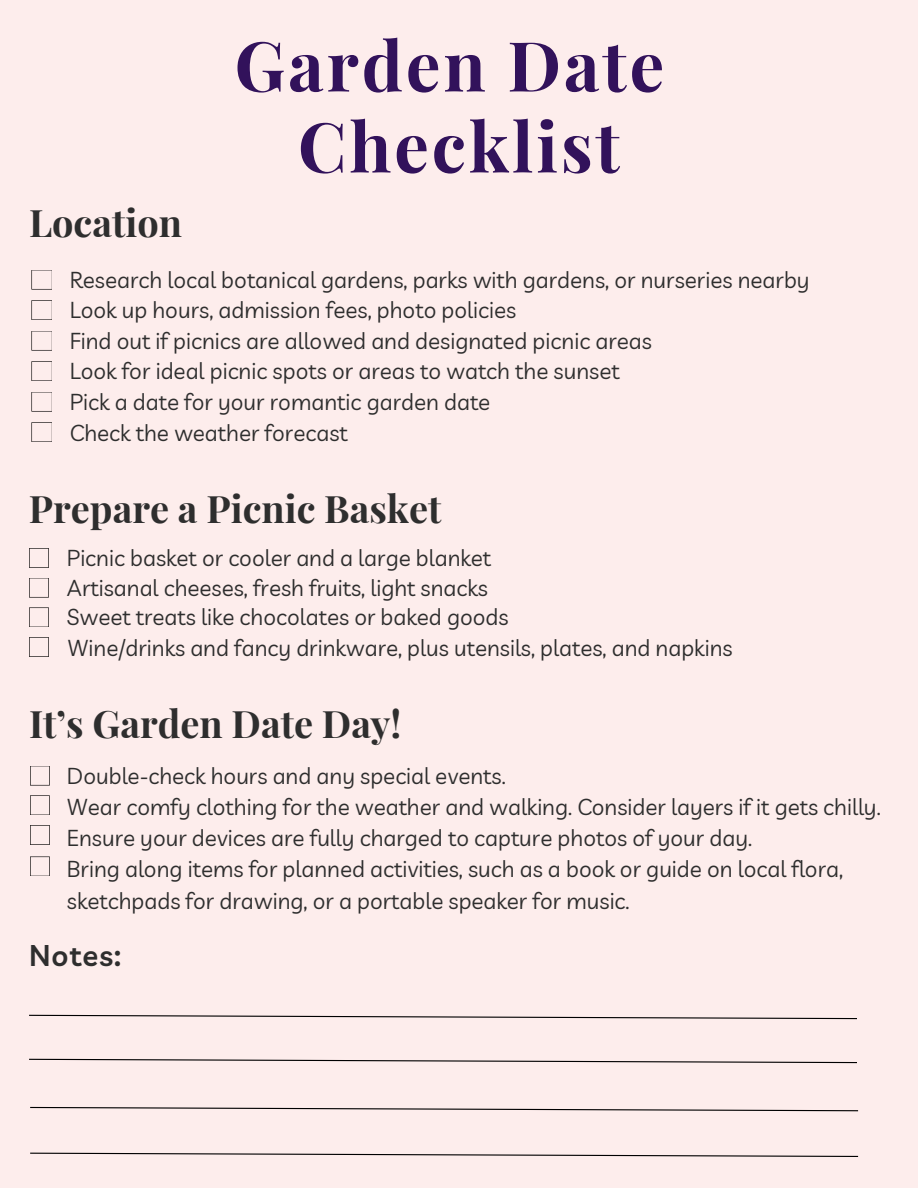
<style>
.page{position:relative;width:918px;height:1188px;background:#fdedec}
.page>*{position:absolute;margin:0;border:0;box-sizing:border-box;transform-origin:0 0}
.t1{font:700 69px/81px "Playfair Display";letter-spacing:.04em;color:#32125b;text-align:center}
.t2{font:700 37.95px "Playfair Display";color:#2e2e2e}
.t3{font:600 29.25px "Livvic";letter-spacing:.035em;color:#2e2e2e}
.t4{font:22.5px/31.5px "Livvic";color:#2e2e2e}
</style>
<div class="page">
<svg style="left:30px;top:1106px;width:829px;height:6px"></svg>
<svg style="left:29px;top:1014px;width:828px;height:6px"></svg>
<svg style="left:29px;top:1058px;width:828px;height:6px"></svg>
<svg style="left:31px;top:270px;width:21px;height:20px"></svg>
<svg style="left:31px;top:300px;width:21px;height:20px"></svg>
<svg style="left:31px;top:331px;width:21px;height:20px"></svg>
<svg style="left:31px;top:361px;width:21px;height:20px"></svg>
<svg style="left:31px;top:392px;width:21px;height:20px"></svg>
<svg style="left:31px;top:422px;width:21px;height:20px"></svg>
<svg style="left:29px;top:548px;width:20px;height:20px"></svg>
<svg style="left:29px;top:578px;width:20px;height:20px"></svg>
<svg style="left:29px;top:607px;width:20px;height:20px"></svg>
<svg style="left:29px;top:637px;width:20px;height:20px"></svg>
<svg style="left:30px;top:766px;width:20px;height:20px"></svg>
<svg style="left:30px;top:795px;width:20px;height:20px"></svg>
<svg style="left:30px;top:825px;width:20px;height:20px"></svg>
<svg style="left:30px;top:857px;width:20px;height:19px"></svg>
<svg style="left:30px;top:1152px;width:829px;height:5px"></svg>
<h2 class="t1" style="left:235px;top:22px;width:431px">Garden Date<br>Checklist</h2>
<p class="t2" style="left:29px;top:196px;width:154px">Location</p>
<p class="t4" style="left:70px;top:263px;width:741px">Research local botanical gardens, parks with gardens, or nurseries nearby</p>
<p class="t4" style="left:70px;top:294px;width:448px">Look up hours, admission fees, photo policies</p>
<p class="t4" style="left:70px;top:325px;width:584px">Find out if picnics are allowed and designated picnic areas</p>
<p class="t4" style="left:70px;top:355px;width:551px">Look for ideal picnic spots or areas to watch the sunset</p>
<p class="t4" style="left:70px;top:386px;width:422px">Pick a date for your romantic garden date</p>
<h2 class="t4" style="left:70px;top:416px;width:279px">Check the weather forecast</h2>
<p class="t2" style="left:29px;top:482px;width:414px">Prepare a Picnic Basket</p>
<p class="t4" style="left:67px;top:542px;width:426px">Picnic basket or cooler and a large blanket</p>
<p class="t4" style="left:67px;top:571px;width:423px">Artisanal cheeses, fresh fruits, light snacks</p>
<p class="t4" style="left:67px;top:601px;width:443px">Sweet treats like chocolates or baked goods</p>
<h2 class="t4" style="left:68px;top:632px;width:667px">Wine/drinks and fancy drinkware, plus utensils, plates, and napkins</h2>
<p class="t2" style="left:29px;top:697px;width:374px">It’s Garden Date Day!</p>
<p class="t4" style="left:67px;top:759px;width:440px">Double-check hours and any special events.</p>
<h3 class="t4" style="left:67px;top:791px;width:815px">Wear comfy clothing for the weather and walking. Consider layers if it gets chilly.</h3>
<p class="t4" style="left:67px;top:822px;width:687px">Ensure your devices are fully charged to capture photos of your day.</p>
<p class="t4" style="left:67px;top:853px;width:778px">Bring along items for planned activities, such as a book or guide on local flora, sketchpads for drawing, or a portable speaker for music.</p>
<h1 class="t3" style="left:29px;top:937px;width:94px">Notes:</h1>
</div>
